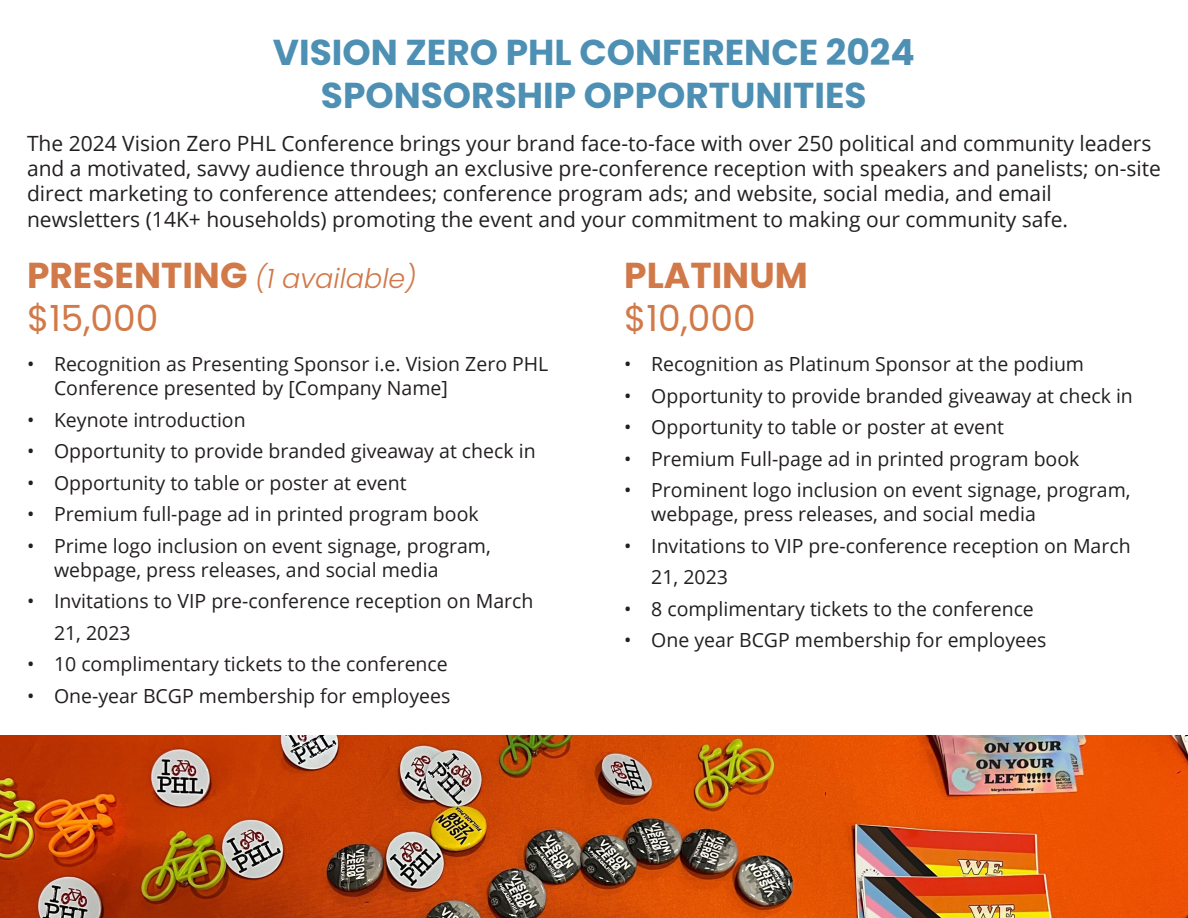
<style>
.page{position:relative;width:1188px;height:918px;background:#fff}
.page>*{position:absolute;margin:0;border:0;box-sizing:border-box;transform-origin:0 0}
.t1{font:700 36px "Poppins";color:#4d90b4}
.t2{font:36px "Poppins";color:#d17949}
.t3{font:700 36px "Poppins";color:#d17949}
.t4{font:italic 300 27px "Poppins";color:#d17949}
.t5{font:21px/25.2px "Open Sans";color:#231f20}
.t6{font:19.5px/24px "Open Sans";color:#231f20}
.s1{font-weight:700;font-style:normal;font-size:36px}
</style>
<div class="page">
<img style="left:0;top:735px;width:1188px;height:183px">
<p class="t1" style="left:273px;top:31px;width:644px">VISION ZERO PHL CONFERENCE 2024</p>
<p class="t1" style="left:321px;top:75px;width:547px">SPONSORSHIP OPPORTUNITIES</p>
<p class="t5" style="left:27px;top:130px;width:1136px">The 2024 Vision Zero PHL Conference brings your brand face-to-face with over 250 political and community leaders and a motivated, savvy audience through an exclusive pre-conference reception with speakers and panelists; on-site direct marketing to conference attendees; conference program ads; and website, social media, and email</p>
<p class="t5" style="left:27px;top:206px;width:1043px">newsletters (14K+ households) promoting the event and your commitment to making our community safe.</p>
<p class="t4" style="left:27px;top:263px;width:391px"><span class="s1">PRESENTING</span> (1 available)</p>
<p class="t2" style="left:27px;top:298px;width:133px">$15,000</p>
<p class="t6" style="left:624px;top:352px;width:461px">• Recognition as Platinum Sponsor at the podium</p>
<p class="t6" style="left:624px;top:383px;width:510px">• Opportunity to provide branded giveaway at check in</p>
<p class="t6" style="left:624px;top:415px;width:381px">• Opportunity to table or poster at event</p>
<p class="t6" style="left:624px;top:446px;width:457px">• Premium Full-page ad in printed program book</p>
<p class="t6" style="left:651px;top:478px;width:481px;text-indent:-27px">• Prominent logo inclusion on event signage, program, webpage, press releases, and social media</p>
<p class="t6" style="left:651px;top:529px;width:481px;line-height:31.5px;text-indent:-27px">• Invitations to VIP pre-conference reception on March<br>21, 2023</p>
<p class="t6" style="left:624px;top:596px;width:411px">• 8 complimentary tickets to the conference</p>
<p class="t6" style="left:624px;top:628px;width:424px">• One year BCGP membership for employees</p>
<p class="t3" style="left:624px;top:255px;width:185px">PLATINUM</p>
<p class="t2" style="left:624px;top:298px;width:133px">$10,000</p>
<p class="t6" style="left:54px;top:352px;width:496px;text-indent:-27px">• Recognition as Presenting Sponsor i.e. Vision Zero PHL<br>Conference presented by [Company Name]</p>
<p class="t6" style="left:27px;top:407px;width:220px">• Keynote introduction</p>
<p class="t6" style="left:27px;top:439px;width:510px">• Opportunity to provide branded giveaway at check in</p>
<p class="t6" style="left:27px;top:470px;width:381px">• Opportunity to table or poster at event</p>
<p class="t6" style="left:27px;top:502px;width:453px">• Premium full-page ad in printed program book</p>
<p class="t6" style="left:54px;top:533px;width:438px;text-indent:-27px">• Prime logo inclusion on event signage, program, webpage, press releases, and social media</p>
<p class="t6" style="left:54px;top:585px;width:481px;line-height:31.5px;text-indent:-27px">• Invitations to VIP pre-conference reception on March<br>21, 2023</p>
<p class="t6" style="left:27px;top:652px;width:422px">• 10 complimentary tickets to the conference</p>
<p class="t6" style="left:27px;top:683px;width:425px">• One-year BCGP membership for employees</p>
</div>
